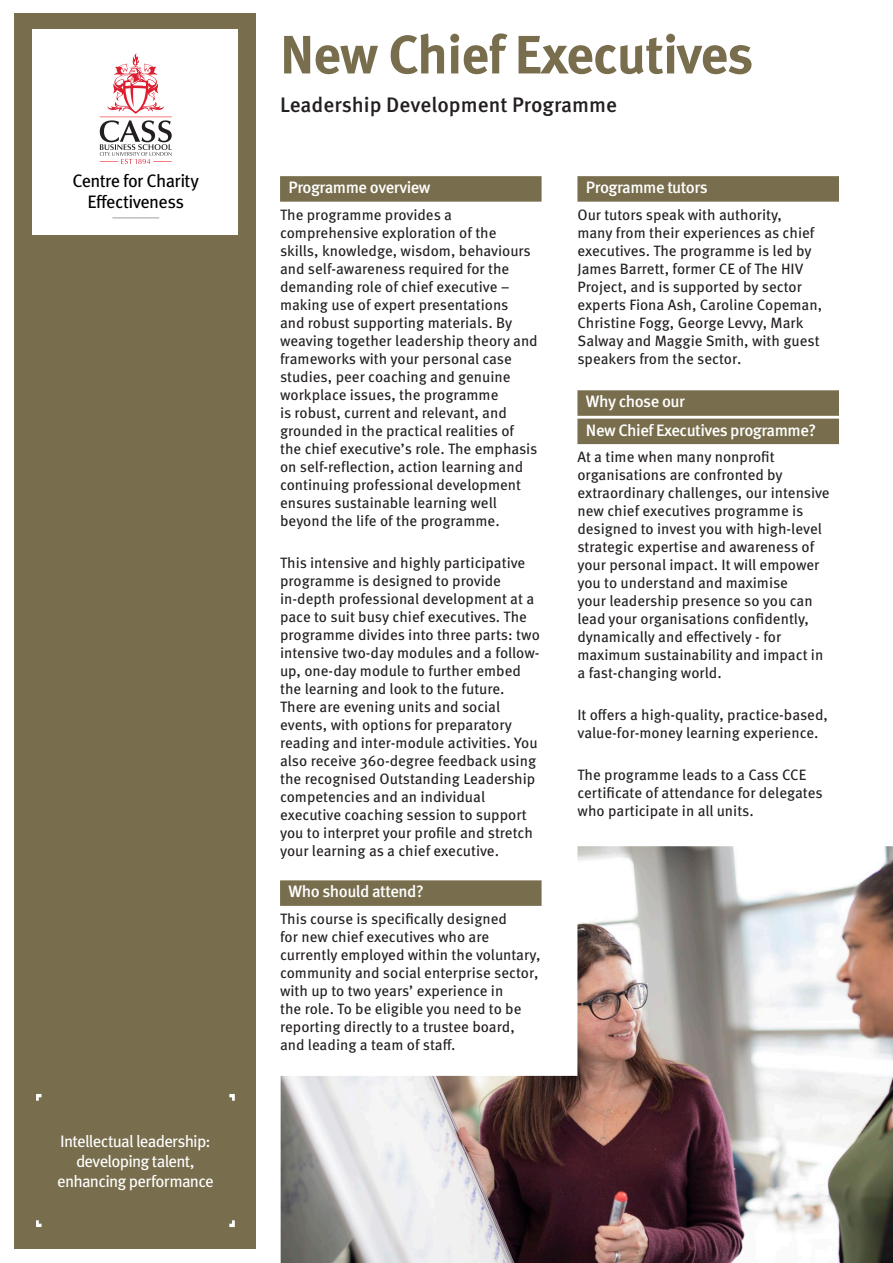
<style>
.page{position:relative;width:893px;height:1263px;background:#fff}
.page>*{position:absolute;margin:0;border:0;box-sizing:border-box;transform-origin:0 0}
.t1{font:700 54px "Meta OT";letter-spacing:-.02em;color:#786e4d}
.t2{font:500 21px "Meta OT";color:#231f20}
._0__FC_Heading__Meta{font:18px/21px "Meta OT";letter-spacing:-.035em;color:#000;text-align:center}
._15__Call_To_Action{font:16.65px/20px "Meta OT";letter-spacing:-.045em;color:#fff;text-align:center}
._8__Highlighted_text{font:500 16.5px "Meta OT";letter-spacing:-.03em;color:#fff}
._0__Body__MetaOT_Boo{font:15px/18px "Meta OT";color:#231f20}
</style>
<div class="page">
<div style="left:15px;top:14px;width:241px;height:1235px;background:#786e4d"></div>
<div style="left:32px;top:30px;width:206px;height:205px;background:#fff"></div>
<svg style="left:100px;top:53px;width:72px;height:111px"></svg>
<hr style="left:112px;top:218px;width:47px;height:1px;background:#a39d9b">
<div style="left:280px;top:176px;width:262px;height:26px;background:#786e4d"></div>
<img style="left:281px;top:846px;width:612px;height:417px">
<svg style="left:36px;top:1094px;width:6px;height:7px"></svg>
<svg style="left:36px;top:1220px;width:6px;height:7px"></svg>
<svg style="left:229px;top:1220px;width:6px;height:7px"></svg>
<svg style="left:229px;top:1094px;width:6px;height:7px"></svg>
<div style="left:577px;top:176px;width:262px;height:26px;background:#786e4d"></div>
<div style="left:577px;top:390px;width:262px;height:26px;background:#786e4d"></div>
<div style="left:577px;top:419px;width:262px;height:25px;background:#786e4d"></div>
<p class="_0__FC_Heading__Meta" style="left:72px;top:170px;width:128px">Centre for Charity<br>Effectiveness</p>
<p class="_15__Call_To_Action" style="left:60px;top:1131px;width:152px">Intellectual leadership: developing talent,</p>
<p class="_15__Call_To_Action" style="left:57px;top:1171px;width:158px">enhancing performance</p>
<p class="t1" style="left:280px;top:21px;width:475px">New Chief Executives</p>
<p class="t2" style="left:280px;top:93px;width:339px">Leadership Development Programme</p>
<p class="_8__Highlighted_text" style="left:289px;top:178px;width:144px">Programme overview</p>
<p class="_0__Body__MetaOT_Boo" style="left:280px;top:206px;width:259px">The programme provides a comprehensive exploration of the skills, knowledge, wisdom, behaviours and self-awareness required for the demanding role of chief executive – making use of expert presentations<br>and robust supporting materials. By weaving together leadership theory and frameworks with your personal case studies, peer coaching and genuine workplace issues, the programme<br>is robust, current and relevant, and grounded in the practical realities of the chief executive’s role. The emphasis on self-reflection, action learning and continuing professional development ensures sustainable learning well beyond the life of the programme.</p>
<p class="_0__Body__MetaOT_Boo" style="left:280px;top:553px;width:261px">This intensive and highly participative programme is designed to provide in-depth professional development at a pace to suit busy chief executives. The programme divides into three parts: two intensive two-day modules and a follow&shy;up, one-day module to further embed the learning and look to the future.<br>There are evening units and social events, with options for preparatory reading and inter-module activities. You also receive 360-degree feedback using the recognised Outstanding Leadership competencies and an individual executive coaching session to support you to interpret your profile and stretch your learning as a chief executive.</p>
<p class="_8__Highlighted_text" style="left:289px;top:882px;width:137px">Who should attend?</p>
<p class="_0__Body__MetaOT_Boo" style="left:280px;top:910px;width:262px">This course is specifically designed<br>for new chief executives who are currently employed within the voluntary, community and social enterprise sector, with up to two years’ experience in<br>the role. To be eligible you need to be reporting directly to a trustee board, and leading a team of staff.</p>
<p class="_8__Highlighted_text" style="left:586px;top:178px;width:123px">Programme tutors</p>
<p class="_0__Body__MetaOT_Boo" style="left:577px;top:206px;width:246px">Our tutors speak with authority,<br>many from their experiences as chief executives. The programme is led by James Barrett, former CE of The HIV Project, and is supported by sector experts Fiona Ash, Caroline Copeman, Christine Fogg, George Levvy, Mark Salway and Maggie Smith, with guest speakers from the sector.</p>
<p class="_8__Highlighted_text" style="left:586px;top:392px;width:100px">Why chose our</p>
<p class="_8__Highlighted_text" style="left:586px;top:420px;width:232px">New Chief Executives programme?</p>
<p class="_0__Body__MetaOT_Boo" style="left:577px;top:448px;width:254px">At a time when many nonprofit organisations are confronted by extraordinary challenges, our intensive new chief executives programme is designed to invest you with high-level strategic expertise and awareness of your personal impact. It will empower you to understand and maximise<br>your leadership presence so you can lead your organisations confidently, dynamically and effectively - for maximum sustainability and impact in a fast-changing world.</p>
<p class="_0__Body__MetaOT_Boo" style="left:577px;top:706px;width:252px">It offers a high-quality, practice-based, value-for-money learning experience.</p>
<p class="_0__Body__MetaOT_Boo" style="left:577px;top:766px;width:247px">The programme leads to a Cass CCE certificate of attendance for delegates who participate in all units.</p>
</div>
